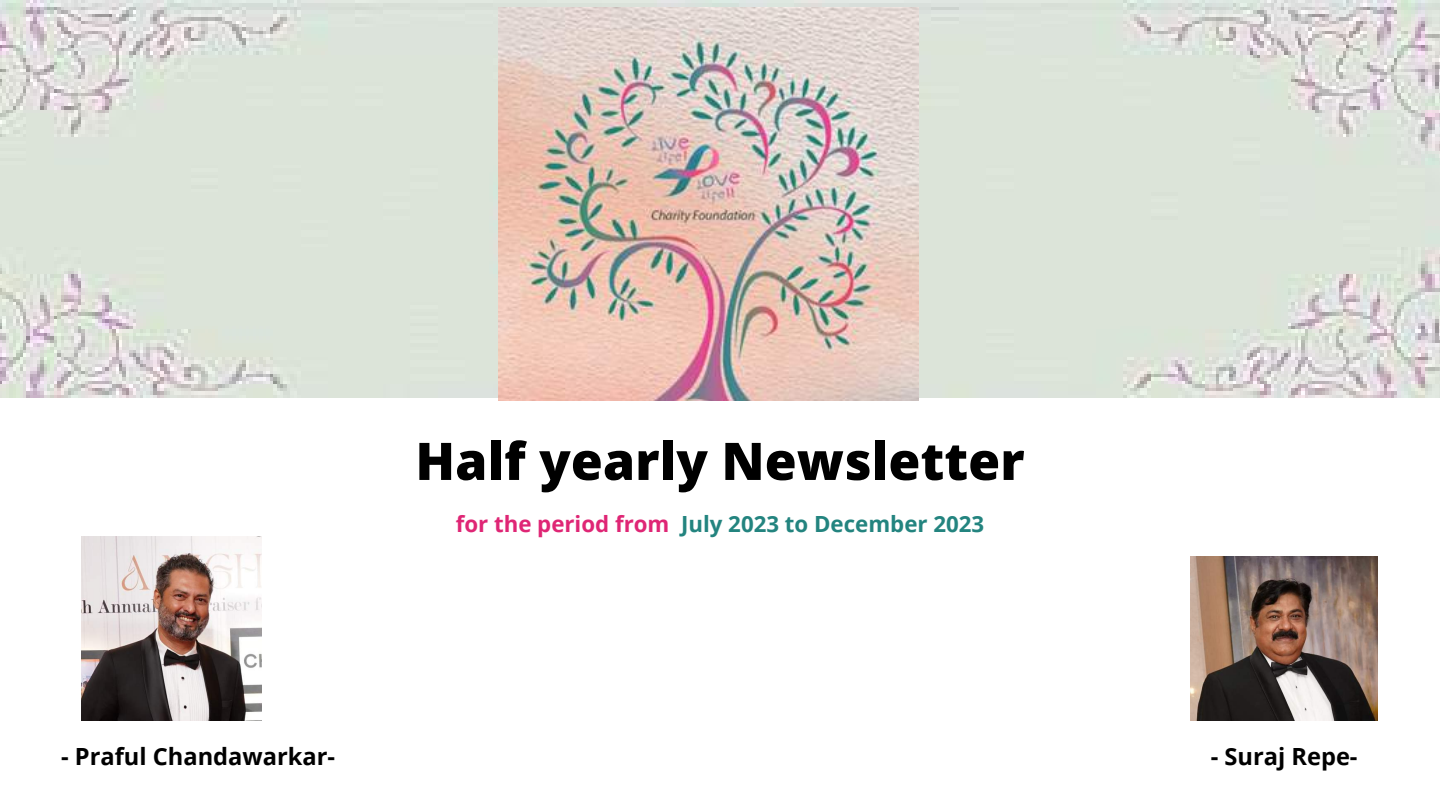
<style>
.page{position:relative;width:1440px;height:810px;background:#fff}
.page>*{position:absolute;margin:0;border:0;box-sizing:border-box;transform-origin:0 0}
.t1{font:800 51.9px "Open Sans";color:#000}
.t2{font:700 23.7px "Open Sans";color:#000}
.t3{font:700 22.3px "Open Sans";color:#23847f}
.s1{color:#df2675}
</style>
<div class="page">
<img style="left:0;top:0;width:1440px;height:398px">
<img style="left:499px;top:8px;width:420px;height:392px">
<img style="left:81px;top:537px;width:181px;height:183px">
<img style="left:1191px;top:556px;width:187px;height:164px">
<h1 class="t1" style="left:415px;top:425px;width:611px">Half yearly Newsletter</h1>
<p class="t3" style="left:456px;top:508px;width:530px"><span class="s1">for the period from</span> July 2023 to December 2023</p>
<p class="t2" style="left:61px;top:740px;width:275px">- Praful Chandawarkar-</p>
<p class="t2" style="left:1211px;top:740px;width:148px">- Suraj Repe-</p>
</div>
